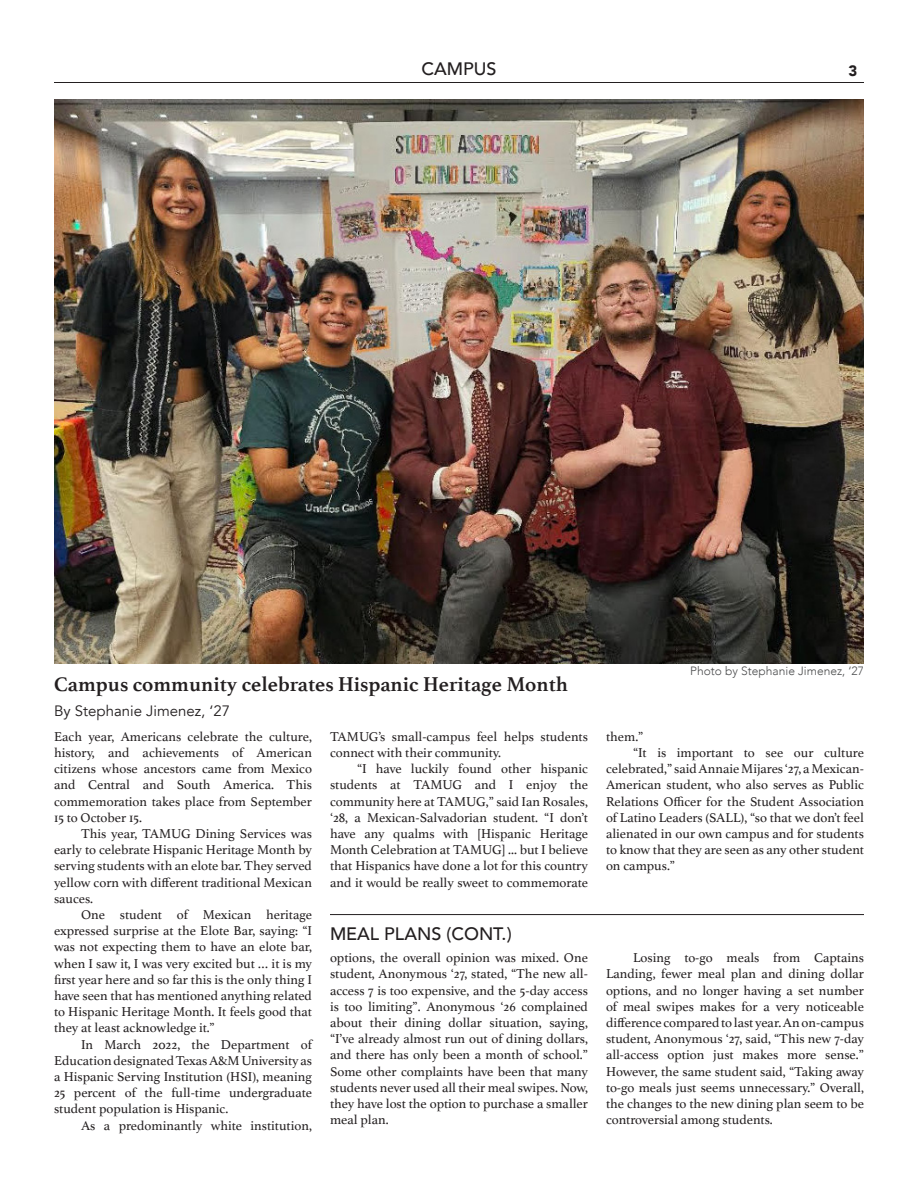
<style>
.page{position:relative;width:918px;height:1188px;background:#fff}
.page>*{position:absolute;margin:0;border:0;box-sizing:border-box;transform-origin:0 0}
.t1{font:700 21px "Athelas";color:#231f20}
.CONT{font:500 18px "Avenir";color:#231f20}
.Byline{font:15px "Avenir";color:#231f20}
.t2{font:900 15px "Avenir";color:#231f20}
.Copy{font:13.5px/16.2px "Athelas";color:#231f20;text-align:justify}
.t3{font:300 12px "Avenir";color:#4b4c4d}
</style>
<div class="page">
<hr style="left:54px;top:82px;width:810px;height:1px;background:#231f20">
<img style="left:54px;top:99px;width:810px;height:564px">
<hr style="left:330px;top:914px;width:534px;height:1px;background:#231f20">
<p class="CONT" style="left:421px;top:53px;width:77px">CAMPUS</p>
<p class="t2" style="left:848px;top:58px;width:10px">3</p>
<p class="t1" style="left:54px;top:667px;width:516px">Campus community celebrates Hispanic Heritage Month</p>
<p class="Byline" style="left:54px;top:702px;width:178px">By Stephanie Jimenez, ‘27</p>
<p class="Copy" style="left:54px;top:728px;width:260px">Each year, Americans celebrate the culture, history, and achievements of American citizens whose ancestors came from Mexico and Central and South America. This commemoration takes place from September 15 to October 15.</p>
<p class="Copy" style="left:54px;top:825px;width:259px;text-indent:27px">This year, TAMUG Dining Services was early to celebrate Hispanic Heritage Month by serving students with an elote bar. They served yellow corn with different traditional Mexican sauces.</p>
<p class="Copy" style="left:54px;top:906px;width:260px;text-indent:27px">One student of Mexican heritage expressed surprise at the Elote Bar, saying: “I was not expecting them to have an elote bar, when I saw it, I was very excited but … it is my first year here and so far this is the only thing I have seen that has mentioned anything related to Hispanic Heritage Month. It feels good that they at least acknowledge it.”</p>
<p class="Copy" style="left:54px;top:1036px;width:260px;text-indent:27px">In March 2022, the Department of Education designated Texas A&amp;M University as a Hispanic Serving Institution (HSI), meaning 25 percent of the full-time undergraduate student population is Hispanic.</p>
<p class="Copy" style="left:81px;top:1117px;width:232px">As a predominantly white institution,</p>
<p class="Copy" style="left:330px;top:728px;width:260px">TAMUG’s small-campus feel helps students connect with their community.</p>
<p class="Copy" style="left:330px;top:760px;width:260px;text-indent:27px">“I have luckily found other hispanic students at TAMUG and I enjoy the community here at TAMUG,” said Ian Rosales, ‘28, a Mexican-Salvadorian student. “I don’t have any qualms with [Hispanic Heritage Month Celebration at TAMUG] ... but I believe that Hispanics have done a lot for this country and it would be really sweet to commemorate</p>
<p class="CONT" style="left:330px;top:918px;width:183px">MEAL PLANS (CONT.)</p>
<p class="Copy" style="left:330px;top:949px;width:260px">options, the overall opinion was mixed. One student, Anonymous ‘27, stated, “The new all&shy;access 7 is too expensive, and the 5-day access is too limiting”. Anonymous ‘26 complained about their dining dollar situation, saying, “I’ve already almost run out of dining dollars, and there has only been a month of school.” Some other complaints have been that many students never used all their meal swipes. Now, they have lost the option to purchase a smaller meal plan.</p>
<p class="t3" style="left:690px;top:664px;width:175px">Photo by Stephanie Jimenez, ‘27</p>
<p class="Copy" style="left:606px;top:728px;width:39px">them.”</p>
<p class="Copy" style="left:606px;top:744px;width:260px;text-indent:27px">“It is important to see our culture celebrated,” said Annaie Mijares ‘27, a Mexican-American student, who also serves as Public Relations Officer for the Student Association of Latino Leaders (SALL), “so that we don’t feel alienated in our own campus and for students to know that they are seen as any other student on campus.”</p>
<p class="Copy" style="left:606px;top:949px;width:260px;text-indent:27px">Losing to-go meals from Captains Landing, fewer meal plan and dining dollar options, and no longer having a set number of meal swipes makes for a very noticeable difference compared to last year. An on-campus student, Anonymous ‘27, said, “This new 7-day all-access option just makes more sense.” However, the same student said, “Taking away to-go meals just seems unnecessary.” Overall, the changes to the new dining plan seem to be controversial among students.</p>
</div>
